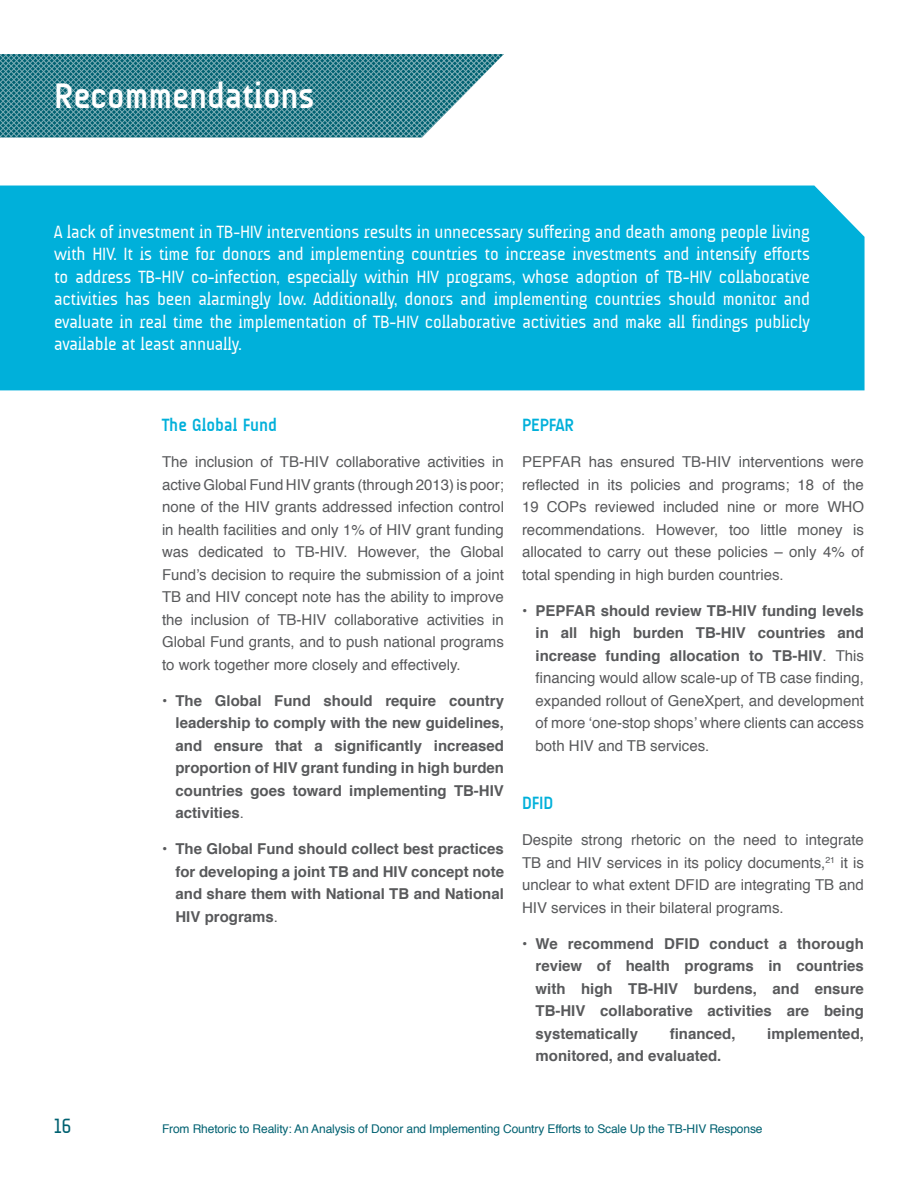
<style>
.page{position:relative;width:918px;height:1188px;background:#fff}
.page>*{position:absolute;margin:0;border:0;box-sizing:border-box;transform-origin:0 0}
.t1{font:700 36px "A Udimat";color:#fff}
.t2{font:21px "A Udimat";color:#006171}
.t3{font:18px/22.5px "A Udimat";letter-spacing:-.01em;color:#fff;text-align:justify}
.t4{font:700 18px "A Udimat";color:#00b0da}
.t5{font:15px/22.5px "Helvetica";color:#58595b;text-align:justify}
.t6{font:700 15px/22.5px "Helvetica";color:#58595b;text-align:justify}
.t7{font:12px "Helvetica";letter-spacing:-.01em;color:#006171}
.s1{font-weight:400}
.s2{font-weight:700}
</style>
<div class="page">
<svg style="left:0;top:54px;width:504px;height:83px;background:#498e99"></svg>
<div style="left:0;top:186px;width:865px;height:205px;background:#00b0da"></div>
<h1 class="t1" style="left:54px;top:75px;width:262px">Recommendations</h1>
<p class="t3" style="left:54px;top:220px;width:758px">A lack of investment in TB-HIV interventions results in unnecessary suffering and death among people living with HIV. It is time for donors and implementing countries to increase investments and intensify efforts to address TB-HIV co-infection, especially within HIV programs, whose adoption of TB-HIV collaborative activities has been alarmingly low. Additionally, donors and implementing countries should monitor and evaluate in real time the implementation of TB-HIV collaborative activities and make all findings publicly available at least annually.</p>
<h2 class="t2" style="left:54px;top:1114px;width:19px">16</h2>
<p class="t4" style="left:162px;top:415px;width:117px">The Global Fund</p>
<p class="t5" style="left:162px;top:451px;width:344px">The inclusion of TB-HIV collaborative activities in active Global Fund HIV grants (through 2013) is poor; none of the HIV grants addressed infection control in health facilities and only 1% of HIV grant funding was dedicated to TB-HIV. However, the Global Fund’s decision to require the submission of a joint TB and HIV concept note has the ability to improve the inclusion of TB-HIV collaborative activities in Global Fund grants, and to push national programs to work together more closely and effectively.</p>
<p class="t6" style="left:176px;top:689px;width:330px;text-indent:-14px"><span class="s1">•</span> The Global Fund should require country leadership to comply with the new guidelines, and ensure that a significantly increased proportion of HIV grant funding in high burden countries goes toward implementing TB-HIV activities<span class="s1">.</span></p>
<p class="t6" style="left:176px;top:838px;width:330px;text-indent:-14px"><span class="s1">•</span> The Global Fund should collect best practices for developing a joint TB and HIV concept note and share them with National TB and National HIV programs<span class="s1">.</span></p>
<p class="t4" style="left:522px;top:415px;width:54px">PEPFAR</p>
<p class="t5" style="left:522px;top:451px;width:344px">PEPFAR has ensured TB-HIV interventions were reflected in its policies and programs; 18 of the 19 COPs reviewed included nine or more WHO recommendations. However, too little money is allocated to carry out these policies – only 4% of total spending in high burden countries.</p>
<p class="t5" style="left:536px;top:600px;width:330px;text-indent:-14px">• <span class="s2">PEPFAR should review TB-HIV funding levels in all high burden TB-HIV countries and increase funding allocation to TB-HIV</span>. This financing would allow scale-up of TB case finding, expanded rollout of GeneXpert, and development of more ‘one-stop shops’ where clients can access both HIV and TB services.</p>
<p class="t4" style="left:522px;top:793px;width:33px">DFID</p>
<p class="t5" style="left:522px;top:829px;width:343px">Despite strong rhetoric on the need to integrate TB and HIV services in its policy documents,<sup>21</sup> it is unclear to what extent DFID are integrating TB and HIV services in their bilateral programs.</p>
<p class="t6" style="left:536px;top:932px;width:330px;text-indent:-13px"><span class="s1">•</span> We recommend DFID conduct a thorough review of health programs in countries with high TB-HIV burdens, and ensure TB-HIV collaborative activities are being systematically</p>
<p class="t6" style="left:670px;top:1022px;width:67px">financed,</p>
<p class="t6" style="left:767px;top:1022px;width:98px">implemented,</p>
<p class="t6" style="left:536px;top:1045px;width:187px">monitored, and evaluated.</p>
<p class="t7" style="left:162px;top:1120px;width:602px">From Rhetoric to Reality: An Analysis of Donor and Implementing Country Efforts to Scale Up the TB-HIV Response</p>
</div>
